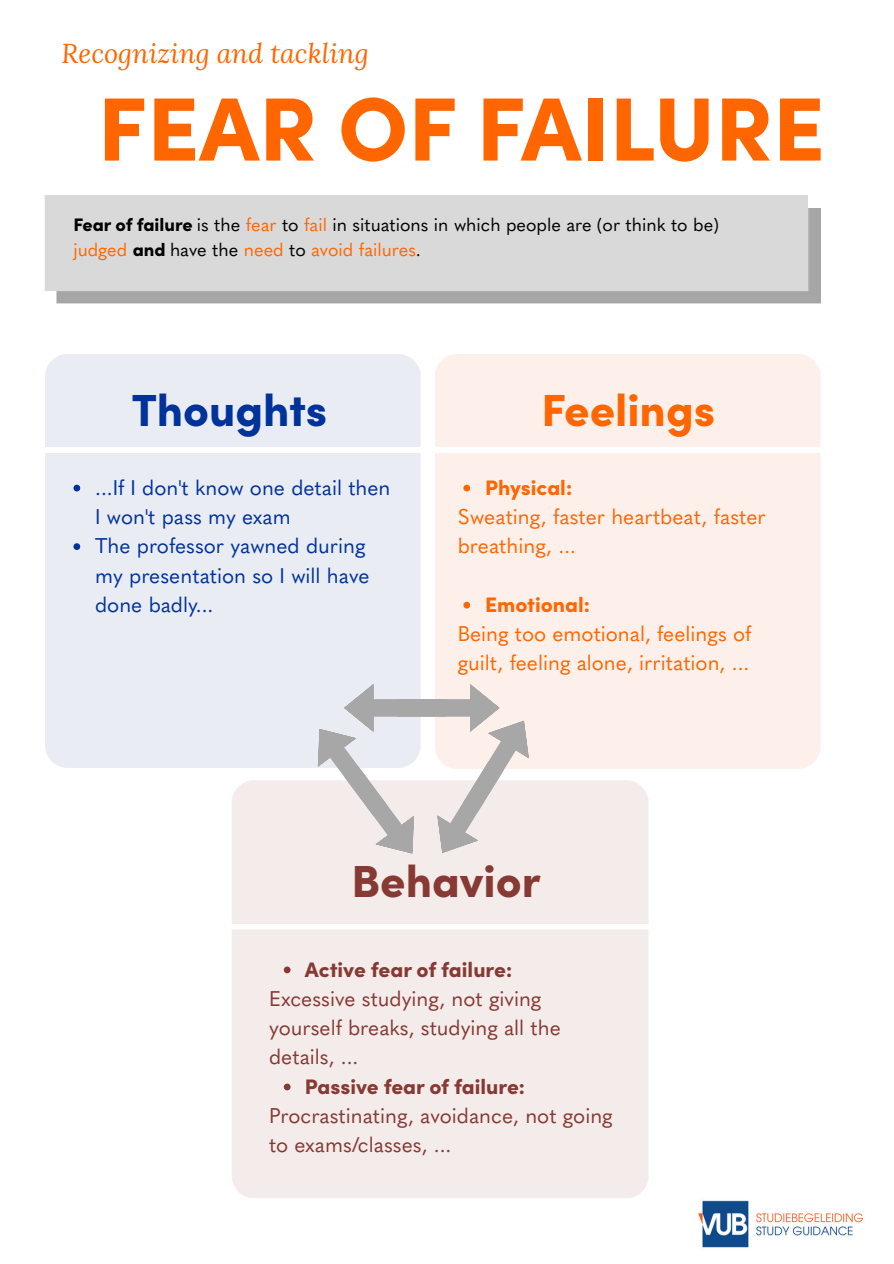
<style>
.page{position:relative;width:894px;height:1264px;background:#fff}
.page>*{position:absolute;margin:0;border:0;box-sizing:border-box;transform-origin:0 0}
.t1{font:900 90px "Sofia Pro";color:#f60}
.t2{font:900 45px "Sofia Pro";color:#873933}
.t3{font:900 45px "Sofia Pro";color:#f60}
.t4{font:900 45px "Sofia Pro";color:#00339a}
.t5{font:italic 27px "Lora";color:#f60}
.t6{font:21px/29.1px "Quasimoda";color:#873933}
.t7{font:21px/29.2px "Quasimoda";color:#f60}
.t8{font:21px/29.2px "Quasimoda";color:#00339a}
.t9{font:900 21px "Sofia Pro";color:#873933}
.t10{font:900 21px "Sofia Pro";color:#f60}
.t11{font:18.15px/24.8px "Quasimoda";color:#000}
.s1{font-family:"Sofia Pro";font-weight:900}
.s2{color:#f60}
</style>
<div class="page">
<img style="left:698px;top:1200px;width:165px;height:48px">
<img style="left:57px;top:208px;width:763px;height:95px">
<div style="left:44px;top:196px;width:763px;height:94px;background:#d9d9d9"></div>
<svg style="left:463px;top:484px;width:7px;height:7px"></svg>
<svg style="left:463px;top:601px;width:7px;height:7px"></svg>
<svg style="left:284px;top:966px;width:6px;height:7px"></svg>
<svg style="left:284px;top:1083px;width:6px;height:7px"></svg>
<svg style="left:73px;top:484px;width:7px;height:7px"></svg>
<svg style="left:73px;top:543px;width:7px;height:7px"></svg>
<svg style="left:318px;top:684px;width:210px;height:169px;background:#dfdbdb"></svg>
<p class="t5" style="left:62px;top:35px;width:308px">Recognizing and tackling</p>
<h1 class="t1" style="left:98px;top:58px;width:728px">FEAR OF FAILURE</h1>
<p class="t11" style="left:73px;top:211px;width:647px"><span class="s1">Fear of failure</span> is the <span class="s2">fear</span> to <span class="s2">fail</span> in situations in which people are (or think to be) <span class="s2">judged</span> <span class="s1">and</span> have the <span class="s2">need</span> to <span class="s2">avoid failures</span>.</p>
<h2 class="t4" style="left:132px;top:374px;width:197px">Thoughts</h2>
<p class="t8" style="left:95px;top:471px;width:297px">...If I don't know one detail then<br>I won't pass my exam<br>The professor yawned during my presentation so I will have done badly...</p>
<h2 class="t3" style="left:541px;top:374px;width:175px">Feelings</h2>
<p class="t10" style="left:485px;top:471px;width:88px">Physical:</p>
<p class="t7" style="left:457px;top:500px;width:309px">Sweating, faster heartbeat, faster breathing, ...</p>
<p class="t10" style="left:485px;top:588px;width:106px">Emotional:</p>
<p class="t7" style="left:457px;top:617px;width:295px">Being too emotional, feelings of guilt, feeling alone, irritation, ...</p>
<h2 class="t2" style="left:351px;top:846px;width:191px">Behavior</h2>
<p class="t9" style="left:305px;top:952px;width:209px">Active fear of failure:</p>
<p class="t6" style="left:269px;top:982px;width:293px">Excessive studying, not giving yourself breaks, studying all the details, ...</p>
<p class="t9" style="left:305px;top:1069px;width:221px">Passive fear of failure:</p>
<p class="t6" style="left:269px;top:1099px;width:345px">Procrastinating, avoidance, not going to exams/classes, ...</p>
</div>
